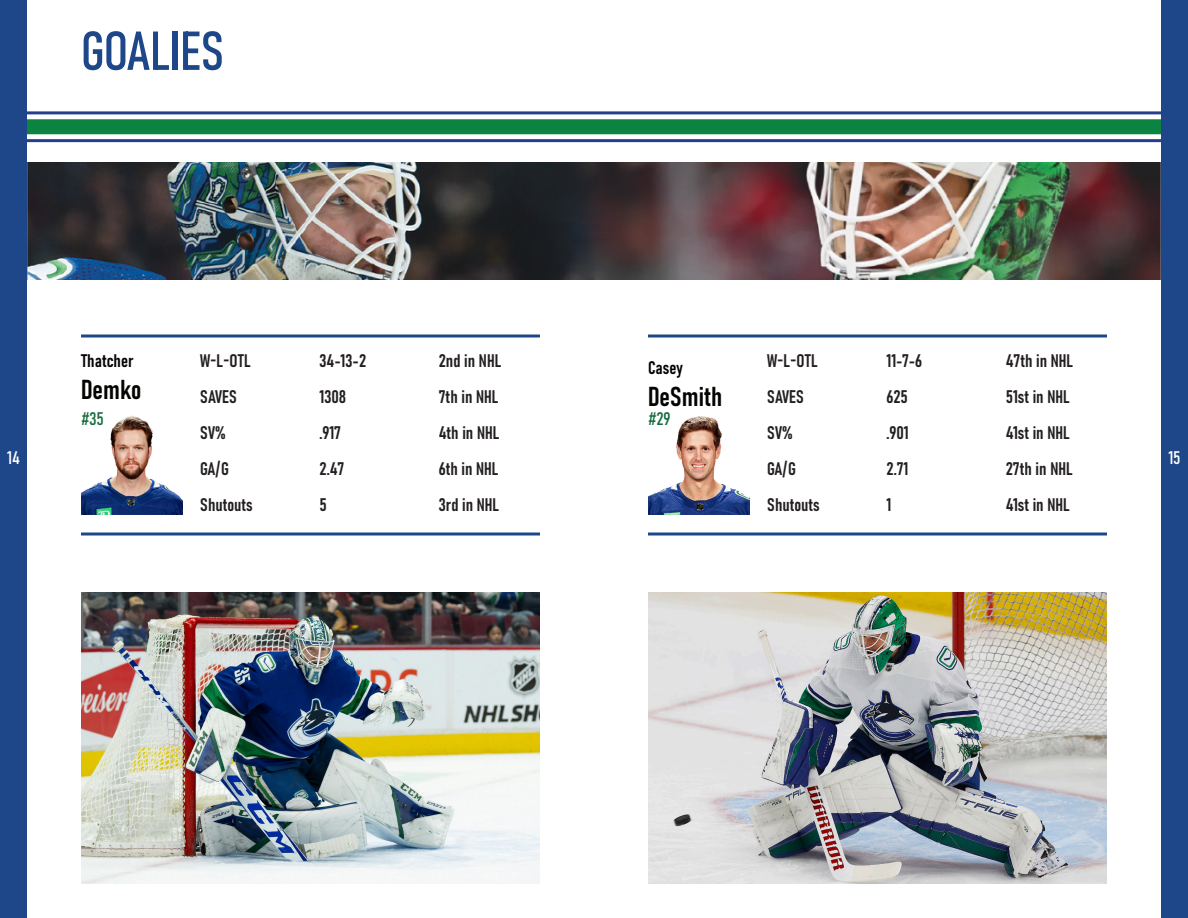
<style>
.page{position:relative;width:1188px;height:918px;background:#fff}
.page>*{position:absolute;margin:0;border:0;box-sizing:border-box;transform-origin:0 0}
.t1{font:54px "Bahnschrift";color:#1e478a}
.t2{font:27px "Bahnschrift";color:#040503}
.t3{font:18px "Bahnschrift";color:#231f20}
.t4{font:18px "Bahnschrift";color:#040503}
.t5{font:18px "Bahnschrift";color:#156d3e}
.t6{font:18px "Bahnschrift";color:#fff}
</style>
<div class="page">
<div style="left:0;top:0;width:27px;height:918px;background:#1e478a"></div>
<div style="left:1161px;top:0;width:27px;height:918px;background:#1e478a"></div>
<div style="left:27px;top:119px;width:1134px;height:15px;background:#0c8441"></div>
<hr style="left:27px;top:139px;width:1134px;height:3px;background:#253f8e">
<hr style="left:27px;top:111px;width:1134px;height:3px;background:#253f8e">
<img style="left:81px;top:592px;width:459px;height:292px">
<img style="left:648px;top:592px;width:459px;height:292px">
<svg style="left:81px;top:334px;width:459px;height:4px;background:#5674a7"></svg>
<svg style="left:648px;top:334px;width:459px;height:4px;background:#5674a7"></svg>
<svg style="left:81px;top:532px;width:459px;height:4px;background:#5674a7"></svg>
<svg style="left:648px;top:532px;width:459px;height:4px;background:#5674a7"></svg>
<img style="left:27px;top:162px;width:1134px;height:117px">
<img style="left:648px;top:416px;width:101px;height:98px">
<img style="left:81px;top:415px;width:101px;height:99px">
<p class="t1" style="left:81px;top:10px;width:145px">GOALIES</p>
<p class="t4" style="left:81px;top:347px;width:54px">Thatcher</p>
<p class="t2" style="left:81px;top:369px;width:62px">Demko</p>
<p class="t3" style="left:200px;top:347px;width:52px">W-L-OTL</p>
<p class="t3" style="left:320px;top:347px;width:48px">34-13-2</p>
<p class="t3" style="left:439px;top:347px;width:64px">2nd in NHL</p>
<p class="t3" style="left:767px;top:347px;width:52px">W-L-OTL</p>
<p class="t3" style="left:886px;top:347px;width:37px">11-7-6</p>
<p class="t3" style="left:1006px;top:347px;width:69px">47th in NHL</p>
<p class="t3" style="left:200px;top:383px;width:38px">SAVES</p>
<p class="t3" style="left:320px;top:383px;width:28px">1308</p>
<p class="t3" style="left:439px;top:383px;width:61px">7th in NHL</p>
<p class="t3" style="left:767px;top:383px;width:38px">SAVES</p>
<p class="t3" style="left:886px;top:383px;width:23px">625</p>
<p class="t3" style="left:1006px;top:383px;width:66px">51st in NHL</p>
<p class="t4" style="left:648px;top:354px;width:36px">Casey</p>
<p class="t2" style="left:648px;top:376px;width:76px">DeSmith</p>
<p class="t5" style="left:81px;top:405px;width:24px">#35</p>
<p class="t5" style="left:648px;top:405px;width:24px">#29</p>
<p class="t3" style="left:200px;top:419px;width:27px">SV%</p>
<p class="t3" style="left:320px;top:419px;width:23px">.917</p>
<p class="t3" style="left:439px;top:419px;width:62px">4th in NHL</p>
<p class="t3" style="left:767px;top:419px;width:27px">SV%</p>
<p class="t3" style="left:886px;top:419px;width:24px">.901</p>
<p class="t3" style="left:1006px;top:419px;width:66px">41st in NHL</p>
<p class="t3" style="left:200px;top:455px;width:30px">GA/G</p>
<p class="t3" style="left:320px;top:455px;width:26px">2.47</p>
<p class="t3" style="left:439px;top:455px;width:61px">6th in NHL</p>
<p class="t3" style="left:767px;top:455px;width:30px">GA/G</p>
<p class="t3" style="left:886px;top:455px;width:23px">2.71</p>
<p class="t3" style="left:1006px;top:455px;width:68px">27th in NHL</p>
<p class="t3" style="left:200px;top:491px;width:54px">Shutouts</p>
<p class="t3" style="left:320px;top:491px;width:9px">5</p>
<p class="t3" style="left:439px;top:491px;width:62px">3rd in NHL</p>
<p class="t3" style="left:767px;top:491px;width:54px">Shutouts</p>
<p class="t3" style="left:886px;top:491px;width:6px">1</p>
<p class="t3" style="left:1006px;top:491px;width:66px">41st in NHL</p>
<p class="t6" style="left:7px;top:444px;width:14px">14</p>
<p class="t6" style="left:1168px;top:444px;width:14px">15</p>
</div>
